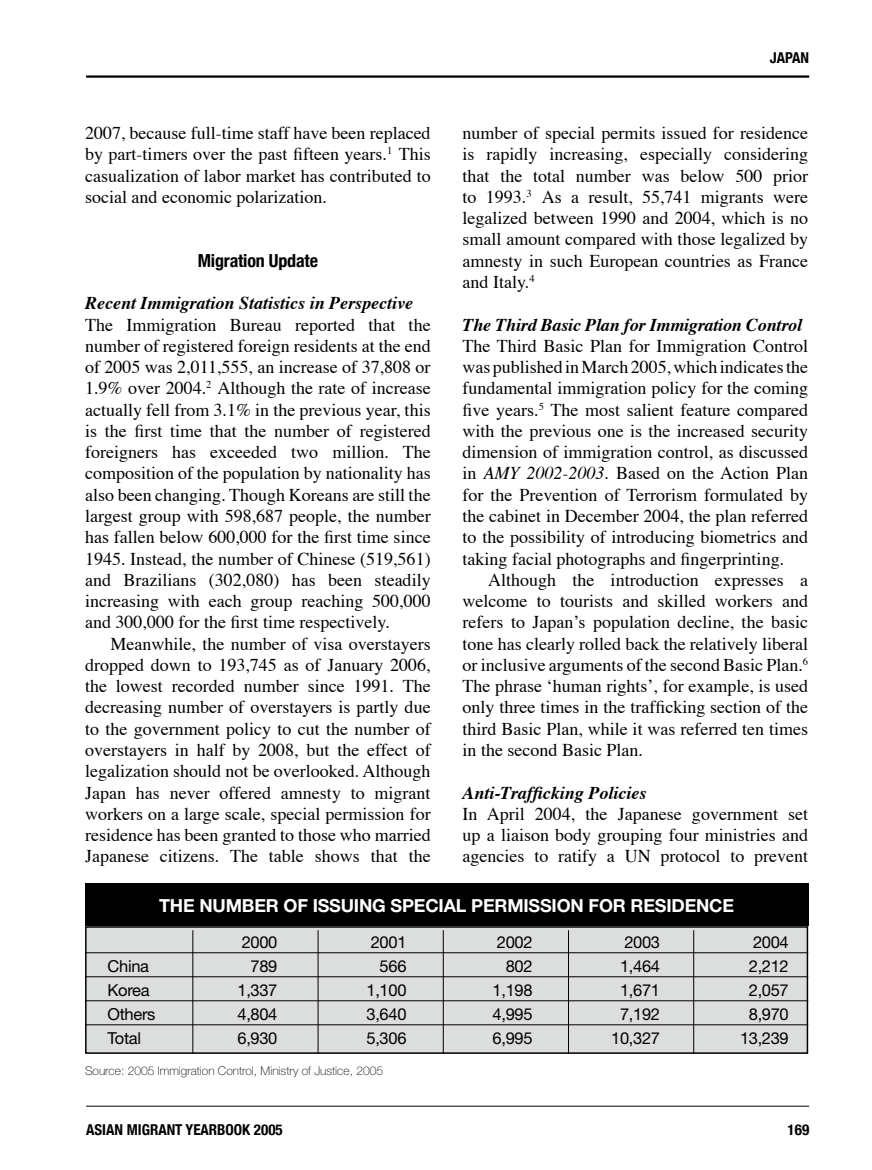
<style>
.page{position:relative;width:872px;height:1170px;background:#fff}
.page>*{position:absolute;margin:0;border:0;box-sizing:border-box;transform-origin:0 0}
.t1{font:18px/21.3px "Times";color:#000;text-align:justify}
.t2{font:italic 700 18px "Times";color:#000}
.t3{font:700 18px "Helvetica Neue";color:#fff}
.t4{font:700 condensed 18px "Helvetica Neue";letter-spacing:-.01em;color:#000}
.t5{font:16.5px "Helvetica Neue";letter-spacing:-.02em;color:#000}
.t6{font:700 condensed 15px "Helvetica Neue";color:#000}
.t7{font:100 12px "Helvetica Neue";color:#000}
.s1{font-style:italic}
</style>
<div class="page">
<hr style="left:86px;top:75px;width:723px;height:3px;background:#000">
<hr style="left:86px;top:1105px;width:723px;height:1px;background:#000">
<div style="left:85px;top:883px;width:723px;height:43px;background:#000"></div>
<div style="left:86px;top:926px;width:721px;height:126px;background:#dcdddd"></div>
<div style="left:85px;top:926px;width:723px;height:127px;border:2px solid #000"></div>
<hr style="left:85px;top:952px;width:723px;height:1px;background:#000">
<hr style="left:85px;top:976px;width:723px;height:1px;background:#000">
<hr style="left:85px;top:1000px;width:723px;height:1px;background:#000">
<hr style="left:85px;top:1024px;width:723px;height:1px;background:#000">
<hr style="left:693px;top:930px;width:1px;height:123px;background:#000">
<hr style="left:568px;top:930px;width:1px;height:123px;background:#000">
<hr style="left:443px;top:930px;width:1px;height:123px;background:#000">
<hr style="left:318px;top:930px;width:1px;height:123px;background:#000">
<hr style="left:192px;top:930px;width:1px;height:123px;background:#000">
<p class="t1" style="left:85px;top:121px;width:347px">2007, because full-time staff have been replaced by part-timers over the past fifteen years.<sup>1</sup> This casualization of labor market has contributed to social and economic polarization.</p>
<p class="t4" style="left:198px;top:249px;width:122px">Migration Update</p>
<p class="t2" style="left:85px;top:286px;width:330px">Recent Immigration Statistics in Perspective</p>
<p class="t1" style="left:85px;top:312px;width:347px">The Immigration Bureau reported that the number of registered foreign residents at the end of 2005 was 2,011,555, an increase of 37,808 or 1.9% over 2004.<sup>2</sup> Although the rate of increase actually fell from 3.1% in the previous year, this is the first time that the number of registered foreigners has exceeded two million. The composition of the population by nationality has also been changing. Though Koreans are still the largest group with 598,687 people, the number has fallen below 600,000 for the first time since 1945. Instead, the number of Chinese (519,561) and Brazilians (302,080) has been steadily increasing with each group reaching 500,000 and 300,000 for the first time respectively.</p>
<p class="t1" style="left:85px;top:631px;width:347px;text-indent:26px">Meanwhile, the number of visa overstayers dropped down to 193,745 as of January 2006, the lowest recorded number since 1991. The decreasing number of overstayers is partly due to the government policy to cut the number of overstayers in half by 2008, but the effect of legalization should not be overlooked. Although Japan has never offered amnesty to migrant workers on a large scale, special permission for residence has been granted to those who married Japanese citizens. The table shows that the</p>
<p class="t6" style="left:769px;top:48px;width:41px">JAPAN</p>
<p class="t1" style="left:462px;top:121px;width:347px">number of special permits issued for residence is rapidly increasing, especially considering that the total number was below 500 prior to 1993.<sup>3</sup> As a result, 55,741 migrants were legalized between 1990 and 2004, which is no small amount compared with those legalized by amnesty in such European countries as France and Italy.<sup>4</sup></p>
<p class="t2" style="left:462px;top:307px;width:341px">The Third Basic Plan for Immigration Control</p>
<p class="t1" style="left:462px;top:333px;width:347px">The Third Basic Plan for Immigration Control was published in March 2005, which indicates the fundamental immigration policy for the coming five years.<sup>5</sup> The most salient feature compared with the previous one is the increased security dimension of immigration control, as discussed in <span class="s1">AMY 2002-2003</span>. Based on the Action Plan for the Prevention of Terrorism formulated by the cabinet in December 2004, the plan referred to the possibility of introducing biometrics and taking facial photographs and fingerprinting.</p>
<p class="t1" style="left:462px;top:567px;width:347px;text-indent:26px">Although the introduction expresses a welcome to tourists and skilled workers and refers to Japan’s population decline, the basic tone has clearly rolled back the relatively liberal or inclusive arguments of the second Basic Plan.<sup>6<br></sup>The phrase ‘human rights’, for example, is used only three times in the trafficking section of the third Basic Plan, while it was referred ten times in the second Basic Plan.</p>
<p class="t2" style="left:462px;top:775px;width:185px">Anti-Trafficking Policies</p>
<p class="t1" style="left:462px;top:801px;width:347px">In April 2004, the Japanese government set up a liaison body grouping four ministries and agencies to ratify a UN protocol to prevent</p>
<p class="t3" style="left:159px;top:894px;width:55px">THE NUMBER</p>
<p class="t3" style="left:283px;top:894px;width:41px">OF ISSUING</p>
<p class="t3" style="left:390px;top:894px;width:12px">SPECIAL</p>
<p class="t3" style="left:471px;top:894px;width:13px">PERMISSION</p>
<p class="t3" style="left:588px;top:894px;width:13px">FOR</p>
<p class="t3" style="left:630px;top:894px;width:13px">RESIDENCE</p>
<p class="t5" style="left:242px;top:932px;width:37px">2000</p>
<p class="t5" style="left:371px;top:932px;width:37px">2001</p>
<p class="t5" style="left:497px;top:932px;width:37px">2002</p>
<p class="t5" style="left:624px;top:932px;width:37px">2003</p>
<p class="t5" style="left:753px;top:932px;width:37px">2004</p>
<p class="t5" style="left:108px;top:956px;width:43px">China</p>
<p class="t5" style="left:251px;top:956px;width:28px">789</p>
<p class="t5" style="left:379px;top:956px;width:28px">566</p>
<p class="t5" style="left:505px;top:956px;width:28px">802</p>
<p class="t5" style="left:620px;top:956px;width:41px">1,464</p>
<p class="t5" style="left:749px;top:956px;width:41px">2,212</p>
<p class="t5" style="left:108px;top:980px;width:44px">Korea</p>
<p class="t5" style="left:237px;top:980px;width:41px">1,337</p>
<p class="t5" style="left:366px;top:980px;width:41px">1,100</p>
<p class="t5" style="left:492px;top:980px;width:41px">1,198</p>
<p class="t5" style="left:620px;top:980px;width:41px">1,671</p>
<p class="t5" style="left:749px;top:980px;width:41px">2,057</p>
<p class="t5" style="left:108px;top:1004px;width:49px">Others</p>
<p class="t5" style="left:237px;top:1004px;width:41px">4,804</p>
<p class="t5" style="left:366px;top:1004px;width:41px">3,640</p>
<p class="t5" style="left:492px;top:1004px;width:41px">4,995</p>
<p class="t5" style="left:620px;top:1004px;width:41px">7,192</p>
<p class="t5" style="left:749px;top:1004px;width:41px">8,970</p>
<p class="t5" style="left:108px;top:1028px;width:35px">Total</p>
<p class="t5" style="left:237px;top:1028px;width:41px">6,930</p>
<p class="t5" style="left:366px;top:1028px;width:41px">5,306</p>
<p class="t5" style="left:492px;top:1028px;width:41px">6,995</p>
<p class="t5" style="left:611px;top:1028px;width:50px">10,327</p>
<p class="t5" style="left:740px;top:1028px;width:50px">13,239</p>
<p class="t7" style="left:85px;top:1063px;width:299px">Source: 2005 Immigration Control, Ministry of Justice, 2005</p>
<p class="t6" style="left:86px;top:1120px;width:198px">ASIAN MIGRANT YEARBOOK 2005</p>
<p class="t6" style="left:787px;top:1120px;width:23px">169</p>
</div>
